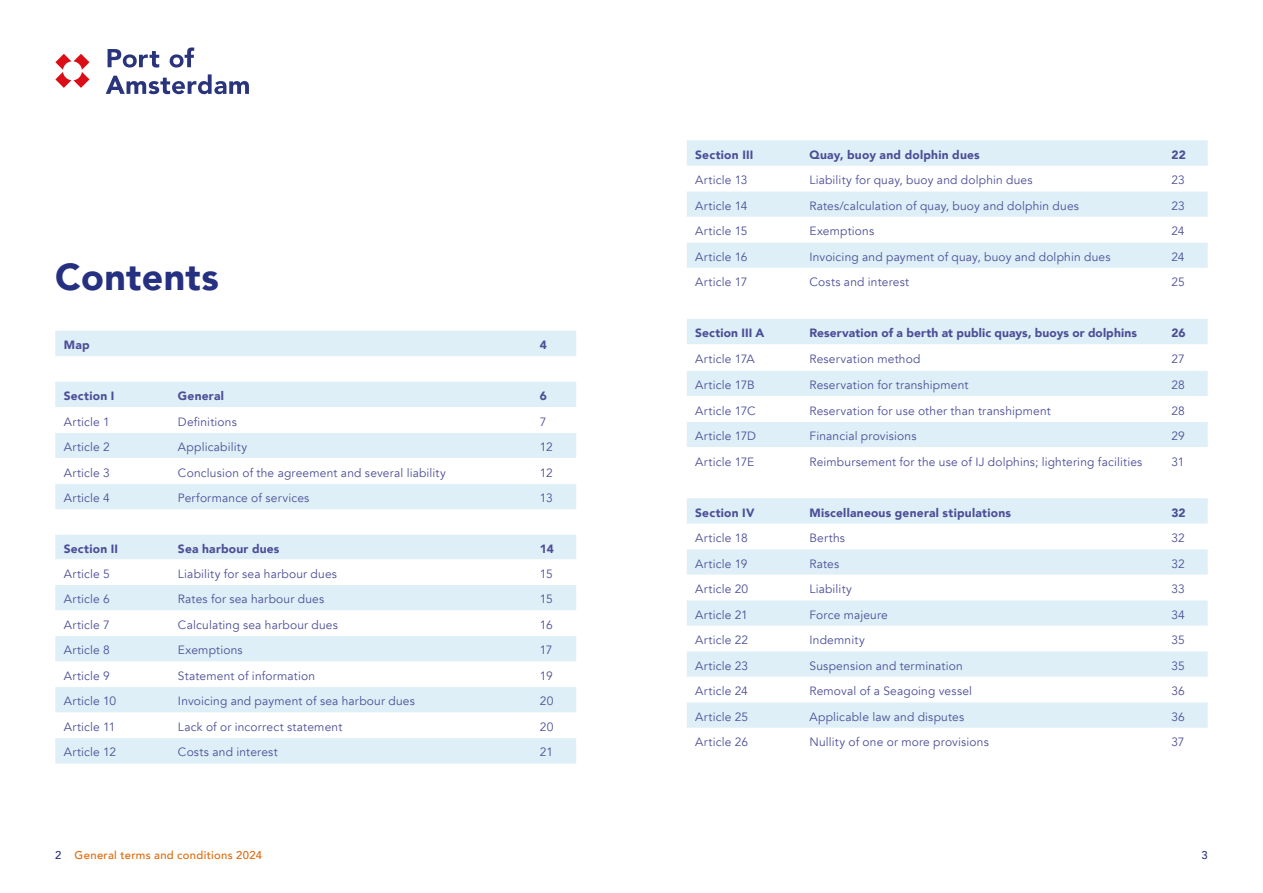
<style>
.page{position:relative;width:1263px;height:893px;background:#fff}
.page>*{position:absolute;margin:0;border:0;box-sizing:border-box;transform-origin:0 0}
.t1{font:900 37.5px "Avenir";letter-spacing:.01em;color:#253081}
.t2{font:12px "Avenir";letter-spacing:.015em;color:#4c4e96}
.t3{font:900 12px "Avenir";letter-spacing:.02em;color:#4c4e96}
.t4{font:500 11.25px "Avenir";letter-spacing:.03em;color:#e06605}
.t5{font:500 11.25px "Avenir";color:#253081}
.s1{color:#253081}
</style>
<div class="page">
<svg style="left:55px;top:331px;width:521px;height:433px;fill:#dfeff8"></svg>
<svg style="left:55px;top:407px;width:521px;height:331px"></svg>
<div style="left:687px;top:140px;width:521px;height:26px;background:#dfeff8"></div>
<svg style="left:687px;top:191px;width:521px;height:537px"></svg>
<svg style="left:55px;top:54px;width:34px;height:34px"></svg>
<svg style="left:108px;top:49px;width:51px;height:19px"></svg>
<svg style="left:170px;top:47px;width:24px;height:21px"></svg>
<svg style="left:106px;top:74px;width:143px;height:20px"></svg>
<h1 class="t1" style="left:55px;top:245px;width:165px">Contents</h1>
<p class="t3" style="left:64px;top:335px;width:27px">Map</p>
<p class="t3" style="left:540px;top:335px;width:9px">4</p>
<p class="t3" style="left:64px;top:386px;width:52px">Section I</p>
<p class="t3" style="left:178px;top:386px;width:47px">General</p>
<p class="t3" style="left:540px;top:386px;width:9px">6</p>
<p class="t2" style="left:64px;top:414px;width:48px">Article 1</p>
<p class="t2" style="left:178px;top:414px;width:60px">Definitions</p>
<p class="t2" style="left:540px;top:414px;width:8px">7</p>
<p class="t2" style="left:64px;top:440px;width:48px">Article 2</p>
<p class="t2" style="left:178px;top:440px;width:71px">Applicability</p>
<p class="t2" style="left:540px;top:440px;width:14px">12</p>
<p class="t2" style="left:64px;top:465px;width:48px">Article 3</p>
<p class="t2" style="left:178px;top:465px;width:269px">Conclusion of the agreement and several liability</p>
<p class="t2" style="left:540px;top:465px;width:14px">12</p>
<p class="t2" style="left:64px;top:491px;width:48px">Article 4</p>
<p class="t2" style="left:178px;top:491px;width:133px">Performance of services</p>
<p class="t2" style="left:540px;top:491px;width:14px">13</p>
<p class="t3" style="left:64px;top:539px;width:56px">Section II</p>
<p class="t3" style="left:178px;top:539px;width:103px">Sea harbour dues</p>
<p class="t3" style="left:540px;top:539px;width:15px">14</p>
<p class="t2" style="left:64px;top:567px;width:48px">Article 5</p>
<p class="t2" style="left:178px;top:567px;width:161px">Liability for sea harbour dues</p>
<p class="t2" style="left:540px;top:567px;width:14px">15</p>
<p class="t2" style="left:64px;top:592px;width:48px">Article 6</p>
<p class="t2" style="left:178px;top:592px;width:148px">Rates for sea harbour dues</p>
<p class="t2" style="left:540px;top:592px;width:14px">15</p>
<p class="t2" style="left:64px;top:618px;width:48px">Article 7</p>
<p class="t2" style="left:178px;top:618px;width:161px">Calculating sea harbour dues</p>
<p class="t2" style="left:540px;top:618px;width:14px">16</p>
<p class="t2" style="left:64px;top:643px;width:48px">Article 8</p>
<p class="t2" style="left:178px;top:643px;width:66px">Exemptions</p>
<p class="t2" style="left:540px;top:643px;width:14px">17</p>
<p class="t2" style="left:64px;top:669px;width:48px">Article 9</p>
<p class="t2" style="left:178px;top:669px;width:139px">Statement of information</p>
<p class="t2" style="left:540px;top:669px;width:14px">19</p>
<p class="t2" style="left:64px;top:694px;width:54px">Article 10</p>
<p class="t2" style="left:178px;top:694px;width:238px">Invoicing and payment of sea harbour dues</p>
<p class="t2" style="left:540px;top:694px;width:15px">20</p>
<p class="t2" style="left:64px;top:720px;width:53px">Article 11</p>
<p class="t2" style="left:178px;top:720px;width:166px">Lack of or incorrect statement</p>
<p class="t2" style="left:540px;top:720px;width:15px">20</p>
<p class="t2" style="left:64px;top:745px;width:54px">Article 12</p>
<p class="t2" style="left:178px;top:745px;width:101px">Costs and interest</p>
<p class="t2" style="left:540px;top:745px;width:15px">21</p>
<p class="t3" style="left:695px;top:144px;width:60px">Section III</p>
<p class="t3" style="left:809px;top:144px;width:172px">Quay, buoy and dolphin dues</p>
<p class="t3" style="left:1171px;top:144px;width:16px">22</p>
<p class="t2" style="left:695px;top:173px;width:54px">Article 13</p>
<p class="t2" style="left:809px;top:173px;width:225px">Liability for quay, buoy and dolphin dues</p>
<p class="t2" style="left:1171px;top:173px;width:15px">23</p>
<p class="t2" style="left:695px;top:198px;width:54px">Article 14</p>
<p class="t2" style="left:809px;top:198px;width:271px">Rates/calculation of quay, buoy and dolphin dues</p>
<p class="t2" style="left:1171px;top:198px;width:15px">23</p>
<p class="t2" style="left:695px;top:224px;width:54px">Article 15</p>
<p class="t2" style="left:809px;top:224px;width:66px">Exemptions</p>
<p class="t2" style="left:1171px;top:224px;width:15px">24</p>
<p class="t2" style="left:695px;top:249px;width:54px">Article 16</p>
<p class="t2" style="left:809px;top:249px;width:303px">Invoicing and payment of quay, buoy and dolphin dues</p>
<p class="t2" style="left:1171px;top:249px;width:15px">24</p>
<p class="t2" style="left:695px;top:275px;width:54px">Article 17</p>
<p class="t2" style="left:809px;top:275px;width:101px">Costs and interest</p>
<p class="t2" style="left:1171px;top:275px;width:15px">25</p>
<p class="t3" style="left:695px;top:323px;width:71px">Section III A</p>
<p class="t3" style="left:809px;top:323px;width:329px">Reservation of a berth at public quays, buoys or dolphins</p>
<p class="t3" style="left:1171px;top:323px;width:16px">26</p>
<p class="t2" style="left:695px;top:352px;width:61px">Article 17A</p>
<p class="t2" style="left:809px;top:352px;width:113px">Reservation method</p>
<p class="t2" style="left:1171px;top:352px;width:15px">27</p>
<p class="t2" style="left:695px;top:378px;width:61px">Article 17B</p>
<p class="t2" style="left:809px;top:378px;width:161px">Reservation for transhipment</p>
<p class="t2" style="left:1171px;top:378px;width:15px">28</p>
<p class="t2" style="left:695px;top:403px;width:62px">Article 17C</p>
<p class="t2" style="left:809px;top:403px;width:243px">Reservation for use other than transhipment</p>
<p class="t2" style="left:1171px;top:403px;width:15px">28</p>
<p class="t2" style="left:695px;top:429px;width:62px">Article 17D</p>
<p class="t2" style="left:809px;top:429px;width:109px">Financial provisions</p>
<p class="t2" style="left:1171px;top:429px;width:15px">29</p>
<p class="t2" style="left:695px;top:454px;width:61px">Article 17E</p>
<p class="t2" style="left:809px;top:454px;width:334px">Reimbursement for the use of IJ dolphins; lightering facilities</p>
<p class="t2" style="left:1171px;top:454px;width:15px">31</p>
<p class="t3" style="left:695px;top:502px;width:61px">Section IV</p>
<p class="t3" style="left:809px;top:502px;width:203px">Miscellaneous general stipulations</p>
<p class="t3" style="left:1171px;top:502px;width:16px">32</p>
<p class="t2" style="left:695px;top:531px;width:54px">Article 18</p>
<p class="t2" style="left:809px;top:531px;width:37px">Berths</p>
<p class="t2" style="left:1171px;top:531px;width:15px">32</p>
<p class="t2" style="left:695px;top:556px;width:54px">Article 19</p>
<p class="t2" style="left:809px;top:556px;width:31px">Rates</p>
<p class="t2" style="left:1171px;top:556px;width:15px">32</p>
<p class="t2" style="left:695px;top:582px;width:54px">Article 20</p>
<p class="t2" style="left:809px;top:582px;width:44px">Liability</p>
<p class="t2" style="left:1171px;top:582px;width:15px">33</p>
<p class="t2" style="left:695px;top:607px;width:54px">Article 21</p>
<p class="t2" style="left:809px;top:607px;width:80px">Force majeure</p>
<p class="t2" style="left:1171px;top:607px;width:15px">34</p>
<p class="t2" style="left:695px;top:633px;width:55px">Article 22</p>
<p class="t2" style="left:809px;top:633px;width:57px">Indemnity</p>
<p class="t2" style="left:1171px;top:633px;width:15px">35</p>
<p class="t2" style="left:695px;top:658px;width:54px">Article 23</p>
<p class="t2" style="left:809px;top:658px;width:155px">Suspension and termination</p>
<p class="t2" style="left:1171px;top:658px;width:15px">35</p>
<p class="t2" style="left:695px;top:684px;width:54px">Article 24</p>
<p class="t2" style="left:809px;top:684px;width:164px">Removal of a Seagoing vessel</p>
<p class="t2" style="left:1171px;top:684px;width:15px">36</p>
<p class="t2" style="left:695px;top:709px;width:54px">Article 25</p>
<p class="t2" style="left:809px;top:709px;width:156px">Applicable law and disputes</p>
<p class="t2" style="left:1171px;top:709px;width:15px">36</p>
<p class="t2" style="left:695px;top:735px;width:54px">Article 26</p>
<p class="t2" style="left:809px;top:735px;width:181px">Nullity of one or more provisions</p>
<p class="t2" style="left:1171px;top:735px;width:15px">37</p>
<p class="t4" style="left:55px;top:845px;width:208px"><span class="s1">2</span> General terms and conditions 2024</p>
<p class="t5" style="left:1201px;top:845px;width:8px">3</p>
</div>
